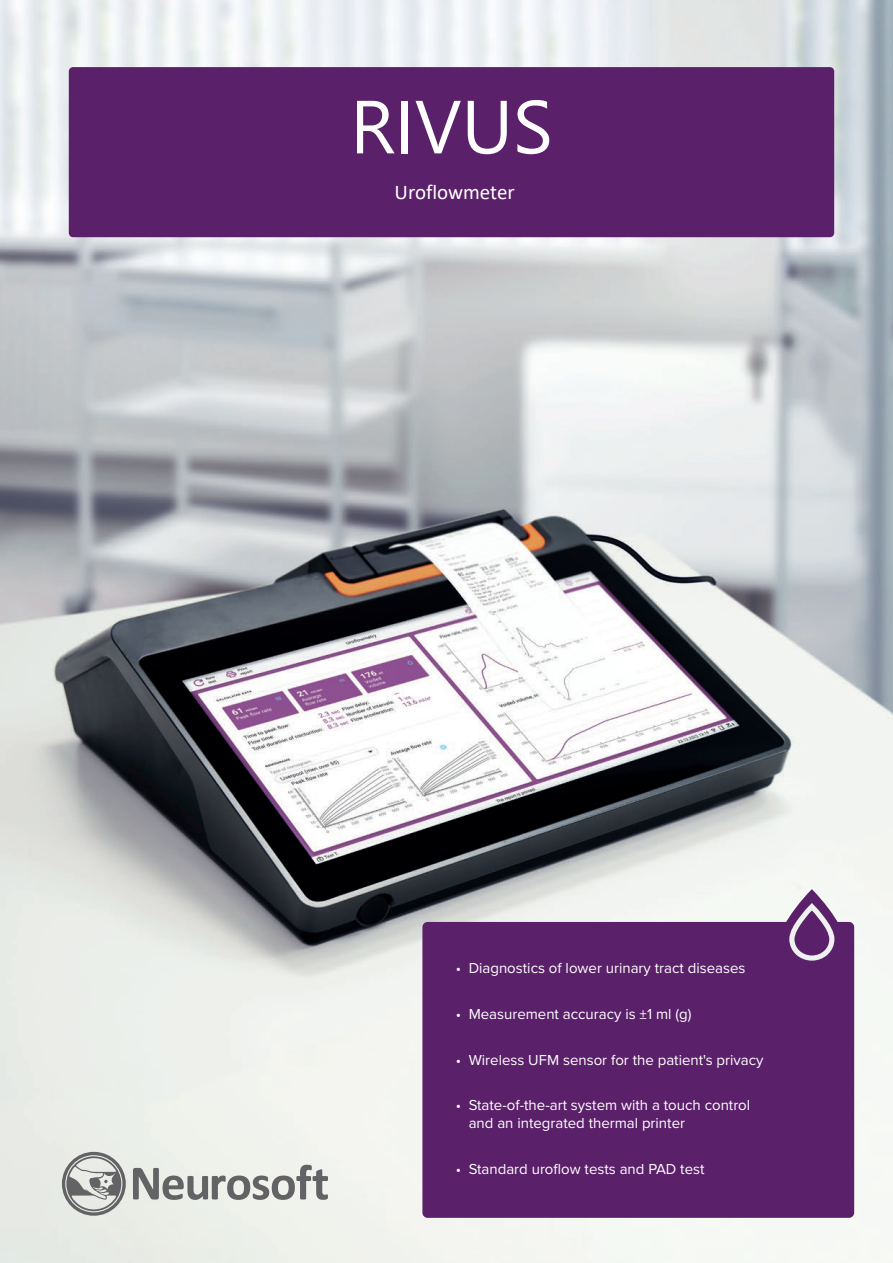
<style>
.page{position:relative;width:893px;height:1263px;background:#fff}
.page>*{position:absolute;margin:0;border:0;box-sizing:border-box;transform-origin:0 0}
.t1{font:75px "Segoe WP";color:#fff}
.t2{font:21px "Calibri";letter-spacing:-.005em;color:#fff}
.t3{font:15px/18px "Proxima Nova";color:#fff}
</style>
<div class="page">
<img style="left:0;top:0;width:893px;height:1263px">
<div style="left:422px;top:922px;width:432px;height:296px;background:#5b206a;border-radius:5px"></div>
<div style="left:69px;top:67px;width:765px;height:170px;background:#5b206a;border-radius:4px"></div>
<svg style="left:133px;top:1165px;width:195px;height:35px;background:#b5b6b4"></svg>
<svg style="left:62px;top:1152px;width:64px;height:64px;background:#b3b5b2"></svg>
<svg style="left:780px;top:889px;width:64px;height:72px"></svg>
<h1 class="t1" style="left:350px;top:75px;width:204px">RIVUS</h1>
<h2 class="t2" style="left:395px;top:177px;width:122px">Uroflowmeter</h2>
<p class="t3" style="left:456px;top:958px;width:291px">• Diagnostics of lower urinary tract diseases</p>
<p class="t3" style="left:456px;top:1004px;width:237px">• Measurement accuracy is ±1 ml (g)</p>
<p class="t3" style="left:456px;top:1050px;width:309px">• Wireless UFM sensor for the patient's privacy</p>
<p class="t3" style="left:469px;top:1095px;width:283px;text-indent:-13px">• State-of-the-art system with a touch control and an integrated thermal printer</p>
<p class="t3" style="left:456px;top:1159px;width:250px">• Standard uroflow tests and PAD test</p>
</div>
